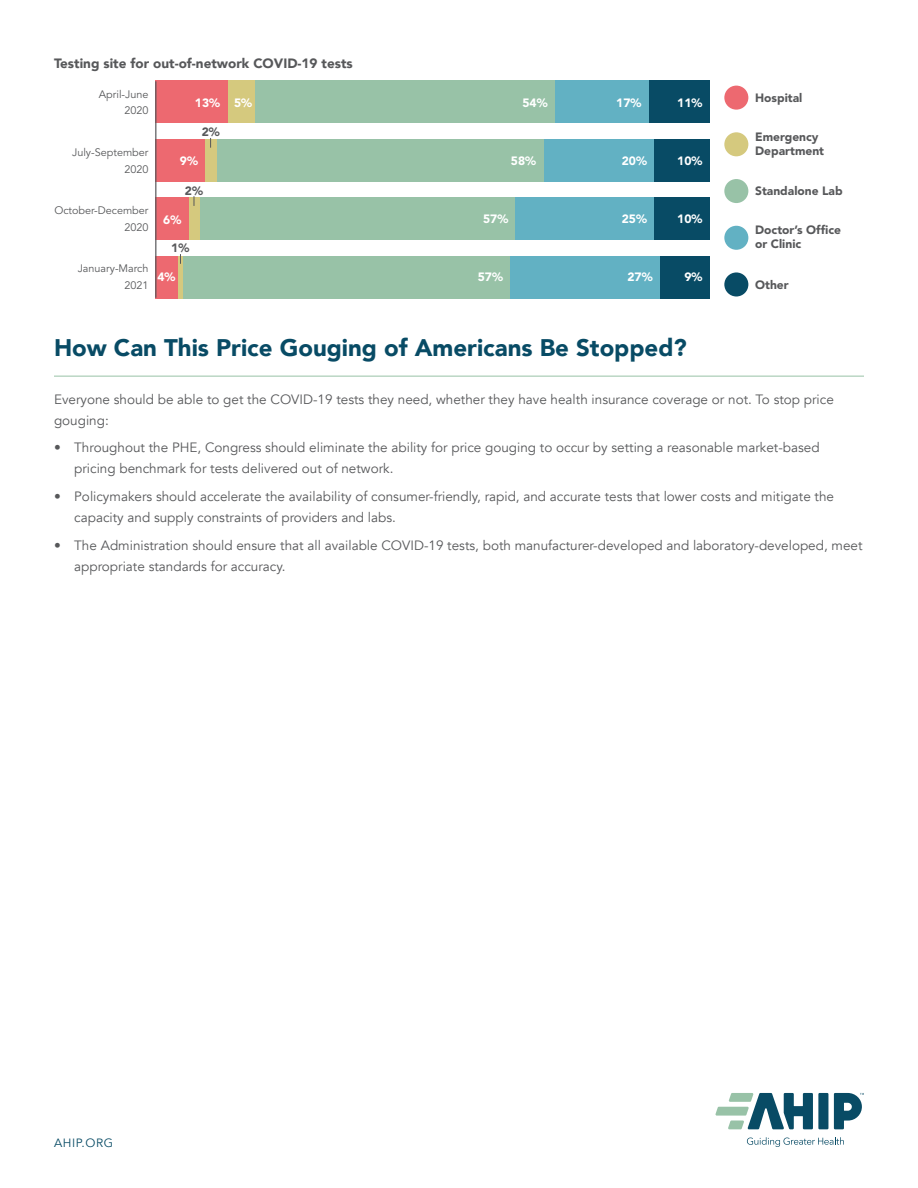
<style>
.page{position:relative;width:918px;height:1188px;background:#fff}
.page>*{position:absolute;margin:0;border:0;box-sizing:border-box;transform-origin:0 0}
.Heading_1{font:900 24px "Avenir";color:#084b65}
.t1{font:13.5px/21px "Avenir";color:#57585a}
.Table-Figure_Title{font:900 13.5px "Avenir";color:#57585a}
.t2{font:900 12px/14.4px "Avenir";color:#57585a}
.t3{font:900 12px "Avenir";color:#fff}
.t4{font:12px "Avenir";letter-spacing:.05em;color:#084b65}
.t5{font:10.8px/16.8px "Avenir";color:#57585a;text-align:right}
</style>
<div class="page">
<svg style="left:747px;top:1137px;width:97px;height:10px"></svg>
<svg style="left:834px;top:1093px;width:30px;height:36px"></svg>
<div style="left:818px;top:1093px;width:10px;height:36px;background:#084b65"></div>
<svg style="left:715px;top:1093px;width:98px;height:36px"></svg>
<hr style="left:54px;top:376px;width:810px;height:1px;background:#98c2a7">
<div style="left:649px;top:81px;width:61px;height:42px;background:#084b65"></div>
<div style="left:654px;top:139px;width:56px;height:42px;background:#084b65"></div>
<div style="left:654px;top:198px;width:56px;height:42px;background:#084b65"></div>
<div style="left:660px;top:256px;width:50px;height:42px;background:#084b65"></div>
<div style="left:554px;top:81px;width:95px;height:42px;background:#62b1c3"></div>
<div style="left:543px;top:139px;width:111px;height:42px;background:#62b1c3"></div>
<div style="left:515px;top:198px;width:139px;height:42px;background:#62b1c3"></div>
<div style="left:510px;top:256px;width:150px;height:42px;background:#62b1c3"></div>
<div style="left:255px;top:81px;width:299px;height:42px;background:#98c2a7"></div>
<div style="left:216px;top:139px;width:327px;height:42px;background:#98c2a7"></div>
<div style="left:200px;top:198px;width:315px;height:42px;background:#98c2a7"></div>
<div style="left:183px;top:256px;width:327px;height:42px;background:#98c2a7"></div>
<div style="left:227px;top:81px;width:28px;height:42px;background:#d5c97e"></div>
<div style="left:205px;top:139px;width:11px;height:42px;background:#d5c97e"></div>
<div style="left:188px;top:198px;width:12px;height:42px;background:#d5c97e"></div>
<div style="left:177px;top:256px;width:6px;height:42px;background:#d5c97e"></div>
<div style="left:155px;top:81px;width:72px;height:42px;background:#ed6970"></div>
<div style="left:155px;top:139px;width:50px;height:42px;background:#ed6970"></div>
<div style="left:155px;top:198px;width:33px;height:42px;background:#ed6970"></div>
<div style="left:155px;top:256px;width:22px;height:42px;background:#ed6970"></div>
<div style="left:724px;top:226px;width:24px;height:24px;background:#62b1c3;border-radius:50%"></div>
<div style="left:724px;top:179px;width:24px;height:24px;background:#98c2a7;border-radius:50%"></div>
<div style="left:724px;top:132px;width:24px;height:24px;background:#d5c97e;border-radius:50%"></div>
<div style="left:724px;top:86px;width:24px;height:24px;background:#ed6970;border-radius:50%"></div>
<div style="left:724px;top:272px;width:24px;height:24px;background:#084b65;border-radius:50%"></div>
<hr style="left:155px;top:81px;width:1px;height:217px;background:#57585a">
<p class="Table-Figure_Title" style="left:54px;top:51px;width:300px">Testing site for out-of-network COVID-19 tests</p>
<p class="t5" style="left:99px;top:86px;width:51px">April-June<br>2020</p>
<p class="t5" style="left:72px;top:144px;width:78px">July-September<br>2020</p>
<p class="t5" style="left:54px;top:202px;width:96px">October-December<br>2020</p>
<p class="t5" style="left:78px;top:260px;width:72px">January-March<br>2021</p>
<p class="t3" style="left:195px;top:92px;width:59px">13% 5%</p>
<p class="t3" style="left:522px;top:92px;width:27px">54%</p>
<p class="t3" style="left:616px;top:92px;width:27px">17%</p>
<p class="t3" style="left:677px;top:92px;width:27px">11%</p>
<p class="t2" style="left:202px;top:124px;width:20px">2%</p>
<p class="t3" style="left:180px;top:151px;width:20px">9%</p>
<p class="t2" style="left:185px;top:183px;width:20px">2%</p>
<p class="t3" style="left:511px;top:151px;width:27px">58%</p>
<p class="t3" style="left:622px;top:151px;width:27px">20%</p>
<p class="t3" style="left:677px;top:151px;width:27px">10%</p>
<p class="t3" style="left:163px;top:209px;width:20px">6%</p>
<p class="t3" style="left:483px;top:209px;width:27px">57%</p>
<p class="t3" style="left:622px;top:209px;width:27px">25%</p>
<p class="t3" style="left:677px;top:209px;width:27px">10%</p>
<p class="t2" style="left:171px;top:241px;width:20px">1%</p>
<p class="t3" style="left:158px;top:267px;width:20px">4%</p>
<p class="t3" style="left:478px;top:267px;width:27px">57%</p>
<p class="t3" style="left:628px;top:267px;width:27px">27%</p>
<p class="t3" style="left:685px;top:267px;width:20px">9%</p>
<p class="t2" style="left:755px;top:91px;width:49px">Hospital</p>
<p class="t2" style="left:755px;top:129px;width:70px">Emergency<br>Department</p>
<p class="t2" style="left:755px;top:183px;width:89px">Standalone Lab</p>
<p class="t2" style="left:755px;top:222px;width:87px">Doctor’s Office or Clinic</p>
<p class="t2" style="left:755px;top:278px;width:35px">Other</p>
<p class="Heading_1" style="left:54px;top:327px;width:634px">How Can This Price Gouging of Americans Be Stopped?</p>
<p class="t1" style="left:54px;top:389px;width:781px">Everyone should be able to get the COVID-19 tests they need, whether they have health insurance coverage or not. To stop price gouging:</p>
<p class="t1" style="left:74px;top:437px;width:747px;text-indent:-20px">• Throughout the PHE, Congress should eliminate the ability for price gouging to occur by setting a reasonable market-based pricing benchmark for tests delivered out of network.</p>
<p class="t1" style="left:74px;top:486px;width:761px;text-indent:-20px">• Policymakers should accelerate the availability of consumer-friendly, rapid, and accurate tests that lower costs and mitigate the capacity and supply constraints of providers and labs.</p>
<p class="t1" style="left:74px;top:535px;width:790px;text-indent:-20px">• The Administration should ensure that all available COVID-19 tests, both manufacturer-developed and laboratory-developed, meet appropriate standards for accuracy.</p>
<p class="t4" style="left:54px;top:1136px;width:61px">AHIP.ORG</p>
</div>
